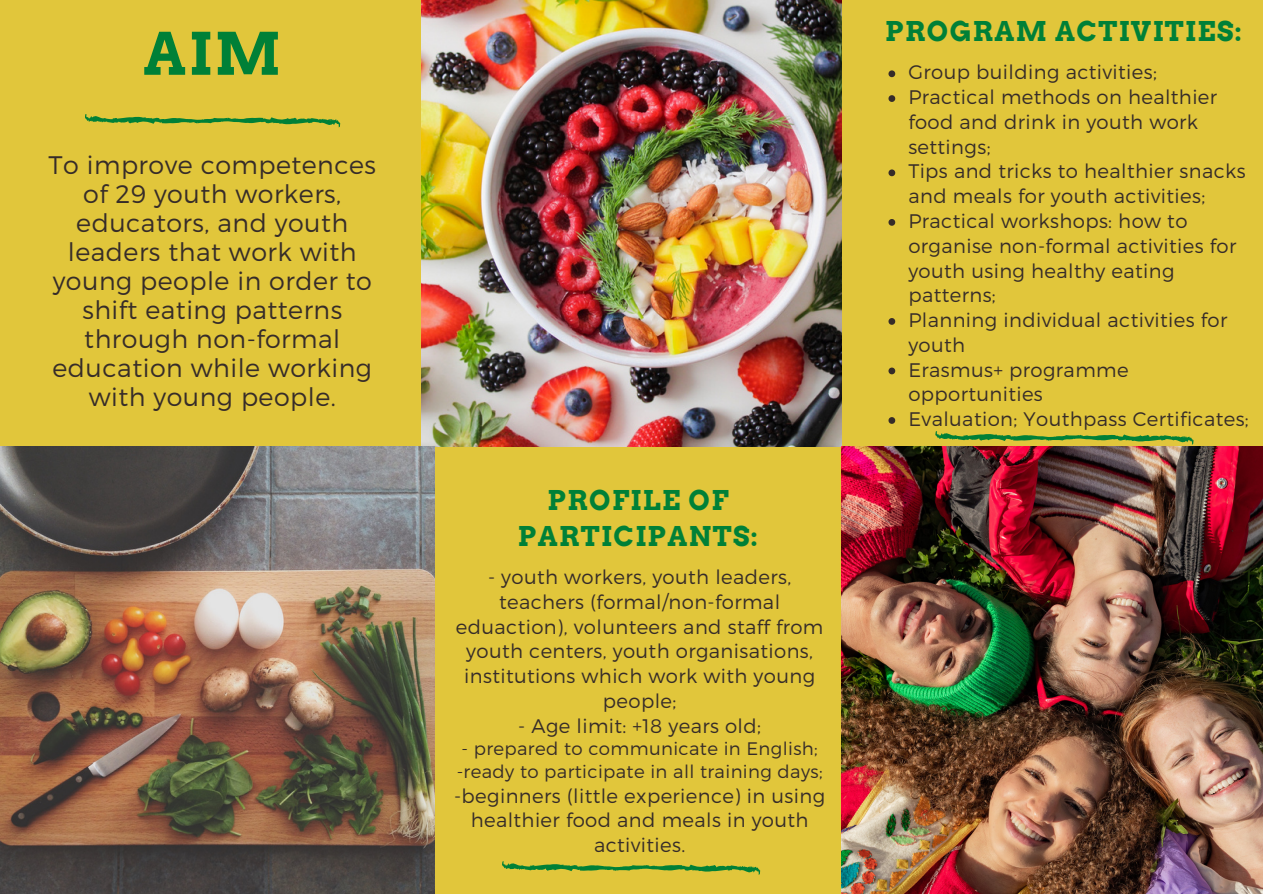
<style>
.page{position:relative;width:1263px;height:894px;background:#fff}
.page>*{position:absolute;margin:0;border:0;box-sizing:border-box;transform-origin:0 0}
.t1{font:700 58.05px "Arvo";color:#008037}
.t2{font:700 27.3px/36px "Arvo";letter-spacing:.05em;color:#008037;text-align:center}
.t3{font:300 25.35px/29px "Montserrat";letter-spacing:.02em;color:#362c29;text-align:center}
.t4{font:300 19.65px/24.8px "Montserrat";letter-spacing:.02em;color:#362c29}
.t5{font:300 18.15px "Montserrat";letter-spacing:.02em;color:#362c29}
</style>
<div class="page">
<div style="left:0;top:0;width:1263px;height:893px;background:#e1c63b"></div>
<img style="left:421px;top:0;width:421px;height:446px">
<img style="left:0;top:446px;width:435px;height:447px">
<img style="left:841px;top:446px;width:422px;height:447px">
<svg style="left:85px;top:114px;width:255px;height:10px"></svg>
<svg style="left:502px;top:861px;width:258px;height:10px"></svg>
<svg style="left:888px;top:70px;width:7px;height:7px"></svg>
<svg style="left:888px;top:95px;width:7px;height:7px"></svg>
<svg style="left:888px;top:169px;width:7px;height:7px"></svg>
<svg style="left:888px;top:219px;width:7px;height:7px"></svg>
<svg style="left:888px;top:318px;width:7px;height:7px"></svg>
<svg style="left:888px;top:367px;width:7px;height:7px"></svg>
<svg style="left:888px;top:417px;width:7px;height:7px"></svg>
<svg style="left:935px;top:431px;width:258px;height:10px"></svg>
<p class="t1" style="left:143px;top:19px;width:139px">AIM</p>
<p class="t3" style="left:49px;top:149px;width:329px">To improve competences of 29 youth workers, educators, and youth leaders that work with young people in order to shift eating patterns through non-formal education while working with young people.</p>
<p class="t2" style="left:518px;top:482px;width:242px">PROFILE OF<br>PARTICIPANTS:</p>
<p class="t4" style="left:456px;top:563px;width:369px;text-align:center">- youth workers, youth leaders, teachers (formal/non-formal eduaction), volunteers and staff from youth centers, youth organisations, institutions which work with young people;</p>
<p class="t4" style="left:518px;top:712px;width:244px">- Age limit: +18 years old;</p>
<p class="t5" style="left:461px;top:736px;width:358px">- prepared to communicate in English;</p>
<p class="t5" style="left:457px;top:759px;width:367px">-ready to participate in all training days;</p>
<p class="t4" style="left:454px;top:782px;width:373px;text-align:center">-beginners (little experience) in using healthier food and meals in youth activities.</p>
<p class="t2" style="left:885px;top:14px;width:358px">PROGRAM ACTIVITIES:</p>
<p class="t4" style="left:908px;top:59px;width:250px">Group building activities;</p>
<p class="t4" style="left:908px;top:84px;width:310px">Practical methods on healthier food and drink in youth work settings;</p>
<p class="t4" style="left:908px;top:158px;width:339px">Tips and tricks to healthier snacks and meals for youth activities;</p>
<p class="t4" style="left:908px;top:207px;width:330px">Practical workshops: how to organise non-formal activities for youth using healthy eating patterns;</p>
<p class="t4" style="left:908px;top:306px;width:320px">Planning individual activities for youth</p>
<p class="t4" style="left:908px;top:356px;width:222px">Erasmus+ programme opportunities</p>
<p class="t4" style="left:908px;top:405px;width:342px">Evaluation; Youthpass Certificates;</p>
</div>
